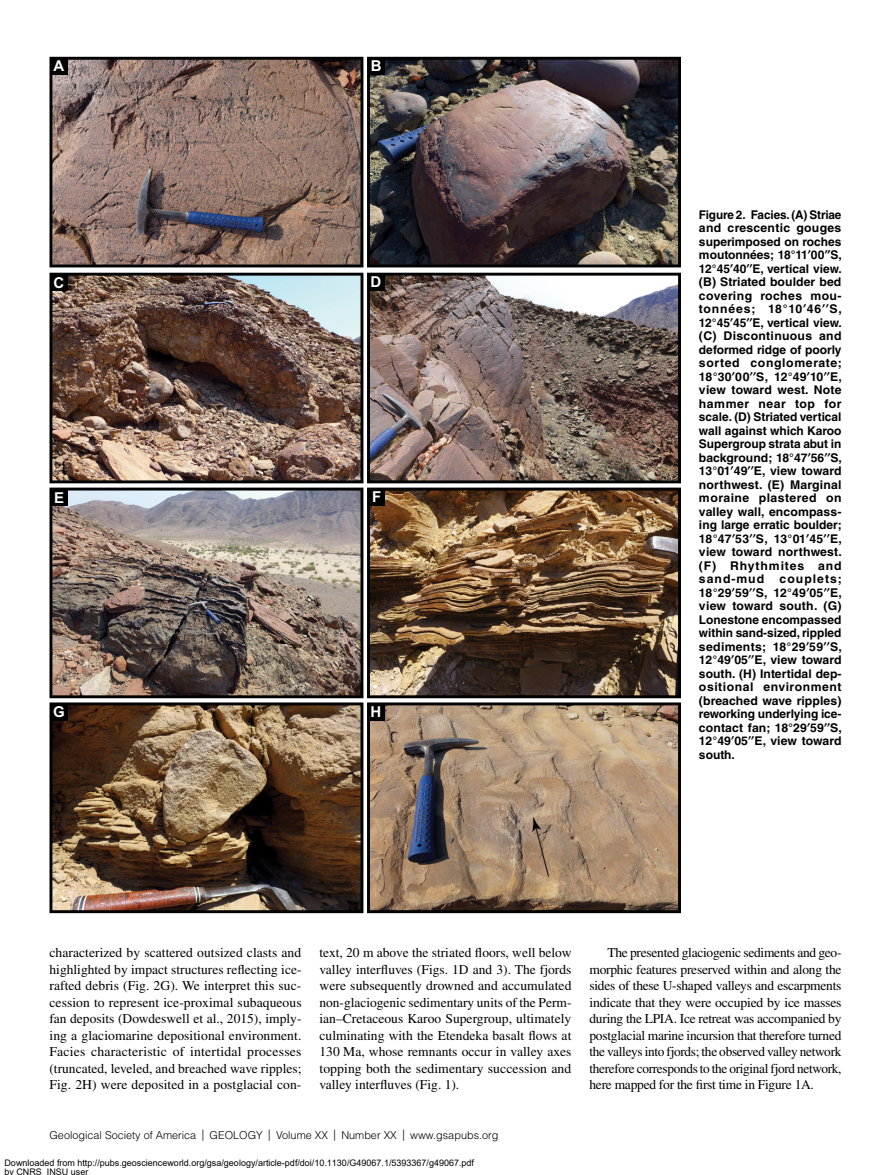
<style>
.page{position:relative;width:891px;height:1175px;background:#fff}
.page>*{position:absolute;margin:0;border:0;box-sizing:border-box;transform-origin:0 0}
.t1{font:700 15px "Arial";color:#fff}
.T{font:13.5px/16.5px "Times LT Std";color:#000;text-align:justify}
.FC{font:700 12px/13.5px "Helvetica LT Std";letter-spacing:.01em;color:#000;text-align:justify}
.t2{font:300 10.8px "Helvetica LT Std";color:#000}
.t3{font:9px/9px "Arial";color:#000}
.s1{font-size:11.25px}
</style>
<div class="page">
<svg style="left:50px;top:57px;width:313px;height:210px;background:#856e66"></svg>
<img style="left:367px;top:57px;width:314px;height:210px">
<img style="left:50px;top:273px;width:313px;height:210px">
<img style="left:367px;top:273px;width:314px;height:210px">
<img style="left:50px;top:487px;width:313px;height:211px">
<img style="left:367px;top:487px;width:314px;height:211px">
<img style="left:50px;top:702px;width:313px;height:211px">
<svg style="left:367px;top:702px;width:314px;height:211px;background:#9b836c"></svg>
<div style="left:369px;top:704px;width:16px;height:16px;background:#000"></div>
<div style="left:51px;top:704px;width:16px;height:16px;background:#000"></div>
<svg style="left:532px;top:816px;width:17px;height:60px"></svg>
<p class="t1" style="left:54px;top:55px;width:12px">A</p>
<p class="t1" style="left:371px;top:55px;width:12px">B</p>
<p class="t1" style="left:54px;top:272px;width:12px">C</p>
<p class="t1" style="left:371px;top:271px;width:12px">D</p>
<p class="t1" style="left:54px;top:487px;width:12px">E</p>
<p class="t1" style="left:372px;top:486px;width:11px">F</p>
<p class="t1" style="left:53px;top:701px;width:13px">G</p>
<p class="t1" style="left:371px;top:701px;width:12px">H</p>
<p class="FC" style="left:699px;top:207px;width:144px">Figure 2. Facies. (A) Striae and crescentic gouges superimposed on roches moutonnées; 18°11 00 S, 12°45 40 E, vertical view. (B) Striated boulder bed covering roches mou&shy;tonnées; 18°10 46 S, 12°45 45 E, vertical view. (C) Discontinuous and deformed ridge of poorly sorted conglomerate; 18°30 00 S, 12°49 10 E, view toward west. Note hammer near top for scale. (D) Striated vertical wall against which Karoo Supergroup strata abut in background; 18°47 56 S, 13°01 49 E, view toward northwest. (E) Marginal moraine plastered on valley wall, encompass&shy;ing large erratic boulder; 18°47 53 S, 13°01 45 E, view toward northwest. (F) Rhythmites and sand-mud</p>
<p class="FC" style="left:699px;top:572px;width:145px;text-indent:81px">couplets; 18°29 59 S, 12°49 05 E, view toward south. (G)<br>Lonestone encompassed within sand-sized, rippled sediments; 18°29 59 S, 12°49 05 E, view toward south. (H) Intertidal dep&shy;ositional environment (breached wave ripples) reworking underlying ice&shy;contact fan; 18°29 59 S, 12°49 05 E, view toward south.</p>
<p class="T" style="left:50px;top:944px;width:254px">characterized by scattered outsized clasts and highlighted by impact structures reflecting ice&shy;rafted debris (Fig. 2G). We interpret this suc&shy;cession to represent ice-proximal subaqueous fan deposits (Dowdeswell et al., 2015), imply&shy;ing a glaciomarine depositional environment.<br>Facies characteristic of intertidal processes (truncated, leveled, and breached wave ripples; Fig. 2H) were deposited in a postglacial con-</p>
<p class="T" style="left:320px;top:944px;width:254px">text, 20 m above the striated floors, well below valley interfluves (Figs. 1D and 3). The fjords were subsequently drowned and accumulated non-glaciogenic sedimentary units of the Perm&shy;ian–Cretaceous Karoo Supergroup, ultimately culminating with the Etendeka basalt flows at 130 Ma, whose remnants occur in valley axes topping both the sedimentary succession and valley interfluves (Fig. 1).</p>
<p class="T" style="left:590px;top:944px;width:254px;text-indent:18px">The presented glaciogenic sediments and geo&shy;morphic features preserved within and along the sides of these U-shaped valleys and escarpments indicate that they were occupied by ice masses during the LPIA. Ice retreat was accompanied by postglacial marine incursion that therefore turned the valleys into fjords; the observed valley network therefore corresponds to the original fjord network, here mapped for the first time in Figure 1A.</p>
<p class="t2" style="left:50px;top:1128px;width:450px">Geological Society of America <span class="s1">|</span> GEOLOGY <span class="s1">|</span> Volume XX <span class="s1">|</span> Number XX <span class="s1">|</span> www.gsapubs.org</p>
<p class="t3" style="left:4px;top:1159px;width:471px">Downloaded from http://pubs.geoscienceworld.org/gsa/geology/article-pdf/doi/10.1130/G49067.1/5393367/g49067.pdf by CNRS INSU user</p>
</div>
